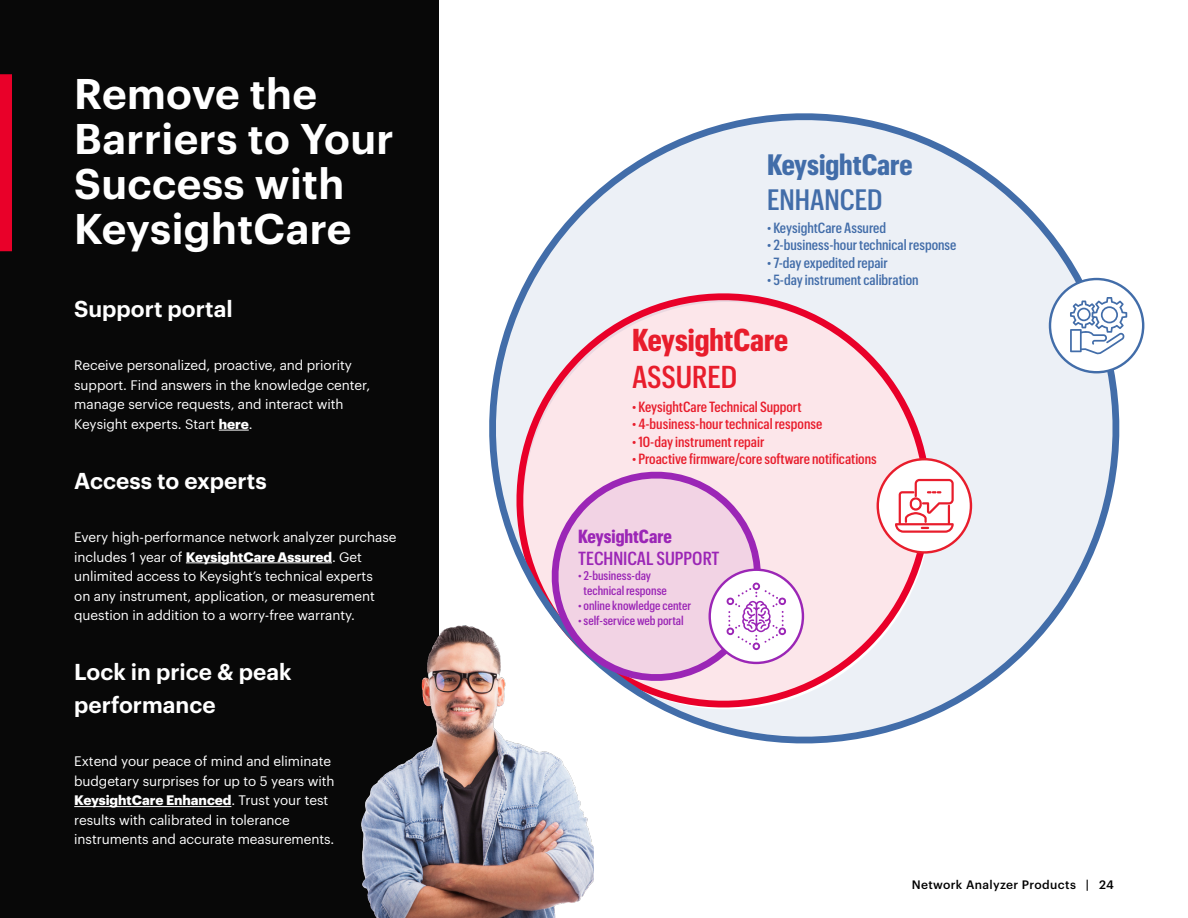
<style>
.page{position:relative;width:1188px;height:918px;background:#fff}
.page>*{position:absolute;margin:0;border:0;box-sizing:border-box;transform-origin:0 0}
.t1{font:600 42px/45px "Graphik LC";letter-spacing:.01em;color:#fff}
.t2{font:700 30.9px "Graphik Cond";color:#e81d2c}
.t3{font:500 30.9px "Graphik Cond";letter-spacing:-.005em;color:#e81d2c}
.t4{font:700 28.95px "Graphik Cond";color:#426da9}
.t5{font:500 28.95px "Graphik Cond";color:#426da9}
.t6{font:600 22.5px/33px "Graphik LC";color:#fff}
.t7{font:500 18.6px "Graphik Cond";color:#9b26b6}
.t8{font:700 18.6px "Graphik Cond";color:#9b26b6}
.t9{font:500 14.4px "Graphik Cond";color:#e81d2c}
.t10{font:500 14.4px "Graphik Cond";color:#426da9}
.t11{font:13.5px/19.5px "Graphik LC";letter-spacing:-.005em;color:#fff}
.t12{font:500 12.45px/14.9px "Graphik Cond";color:#9b26b6}
.t13{font:500 12px "Graphik LC";letter-spacing:.03em;color:#000}
.s1{font-weight:700}
</style>
<div class="page">
<div style="left:0;top:0;width:438px;height:918px;background:#080808"></div>
<div style="left:0;top:74px;width:12px;height:177px;background:#e90029"></div>
<hr style="left:219px;top:430px;width:30px;height:1px;background:#fff">
<hr style="left:186px;top:562px;width:146px;height:1px;background:#fff">
<hr style="left:74px;top:806px;width:157px;height:1px;background:#fff">
<svg style="left:489px;top:113px;width:656px;height:631px"></svg>
<div style="left:1050px;top:279px;width:93px;height:93px;background:#fff;border-radius:50%"></div>
<svg style="left:1070px;top:297px;width:57px;height:58px"></svg>
<div style="left:1049px;top:278px;width:95px;height:95px;border:2px solid #426da9;border-radius:50%"></div>
<svg style="left:536px;top:456px;width:241px;height:231px;background:#f1d7e2"></svg>
<div style="left:710px;top:570px;width:93px;height:93px;background:#fff;border-radius:50%"></div>
<svg style="left:555px;top:475px;width:232px;height:203px;background:#eccbe3"></svg>
<div style="left:709px;top:569px;width:95px;height:95px;border:2px solid #9b26b6;border-radius:50%"></div>
<div style="left:878px;top:459px;width:93px;height:93px;background:#fff;border-radius:50%"></div>
<svg style="left:895px;top:479px;width:59px;height:54px"></svg>
<div style="left:877px;top:458px;width:95px;height:96px;border:2px solid #e81d2c;border-radius:50%"></div>
<img style="left:361px;top:621px;width:233px;height:297px">
<h1 class="t1" style="left:74px;top:67px;width:321px">Remove the<br>Barriers to Your<br>Success with<br>KeysightCare</h1>
<h3 class="t6" style="left:74px;top:290px;width:160px">Support portal</h3>
<p class="t11" style="left:74px;top:355px;width:298px">Receive personalized, proactive, and priority support. Find answers in the knowledge center, manage service requests, and interact with Keysight experts. Start <span class="s1">here</span>.</p>
<h3 class="t6" style="left:74px;top:462px;width:194px">Access to experts</h3>
<p class="t11" style="left:74px;top:526px;width:324px">Every high-performance network analyzer purchase includes 1 year of <span class="s1">KeysightCare Assured</span>. Get unlimited access to Keysight’s technical experts<br>on any instrument, application, or measurement question in addition to a worry-free warranty.</p>
<h3 class="t6" style="left:74px;top:653px;width:219px">Lock in price &amp; peak performance</h3>
<p class="t11" style="left:74px;top:751px;width:262px">Extend your peace of mind and eliminate budgetary surprises for up to 5 years with <span class="s1">KeysightCare Enhanced</span>. Trust your test results with calibrated in tolerance instruments and accurate measurements.</p>
<h3 class="t4" style="left:767px;top:143px;width:147px">KeysightCare</h3>
<h3 class="t5" style="left:767px;top:179px;width:117px">ENHANCED</h3>
<p class="t10" style="left:767px;top:218px;width:121px">• KeysightCare Assured</p>
<p class="t10" style="left:767px;top:235px;width:191px">• 2-business-hour technical response</p>
<p class="t10" style="left:767px;top:252px;width:122px">• 7-day expedited repair</p>
<p class="t10" style="left:767px;top:270px;width:153px">• 5-day instrument calibration</p>
<h2 class="t2" style="left:632px;top:318px;width:158px">KeysightCare</h2>
<h2 class="t3" style="left:632px;top:355px;width:107px">ASSURED</h2>
<p class="t9" style="left:632px;top:396px;width:171px">• KeysightCare Technical Support</p>
<p class="t9" style="left:632px;top:414px;width:192px">• 4-business-hour technical response</p>
<p class="t9" style="left:632px;top:431px;width:134px">• 10-day instrument repair</p>
<p class="t9" style="left:632px;top:448px;width:246px">• Proactive firmware/core software notifications</p>
<h3 class="t8" style="left:578px;top:523px;width:95px">KeysightCare</h3>
<h3 class="t7" style="left:578px;top:546px;width:143px">TECHNICAL SUPPORT</h3>
<p class="t12" style="left:584px;top:568px;width:85px;text-indent:-5px">• 2-business-day technical response</p>
<p class="t12" style="left:578px;top:597px;width:115px">• online knowledge center</p>
<p class="t12" style="left:578px;top:612px;width:107px">• self-service web portal</p>
<p class="t13" style="left:912px;top:876px;width:203px">Network Analyzer Products | 24</p>
</div>
